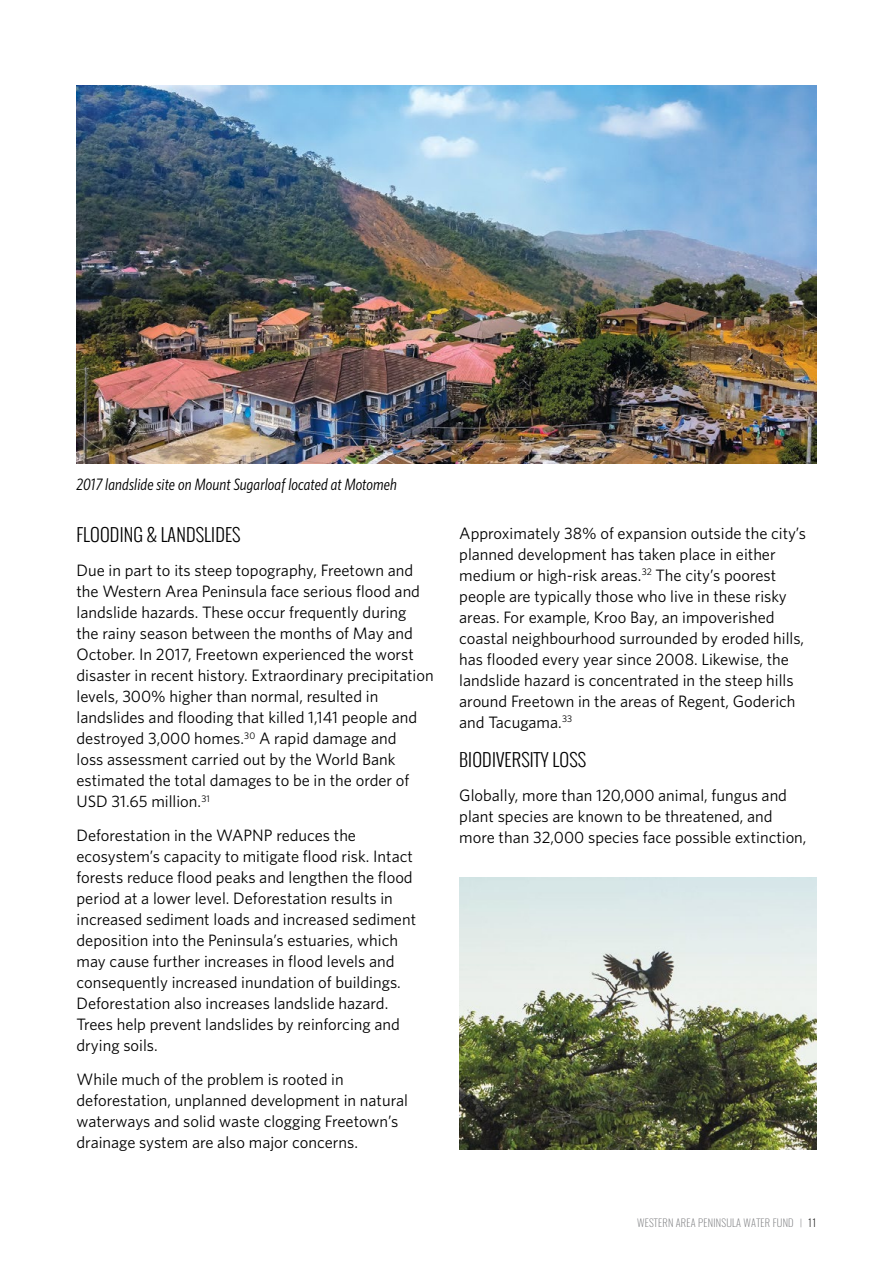
<style>
.page{position:relative;width:893px;height:1263px;background:#fff}
.page>*{position:absolute;margin:0;border:0;box-sizing:border-box;transform-origin:0 0}
.t1{font:300 18px "Oswald";letter-spacing:.01em;color:#000}
.t2{font:16.5px/21px "Whitney";color:#000}
.t3{font:italic 16.5px "Whitney Condensed";letter-spacing:.01em;color:#000}
.t4{font:200 10.5px "Oswald";letter-spacing:.02em;color:#77787b}
.s1{font-size:9px}
.s2{color:#000}
</style>
<div class="page">
<img style="left:459px;top:877px;width:357px;height:272px">
<img style="left:77px;top:85px;width:739px;height:379px">
<p class="t3" style="left:77px;top:474px;width:322px">2017 landslide site on Mount Sugarloaf located at Motomeh</p>
<p class="t1" style="left:77px;top:522px;width:166px">FLOODING &amp; LANDSLIDES</p>
<p class="t2" style="left:77px;top:559px;width:359px">Due in part to its steep topography, Freetown and the Western Area Peninsula face serious flood and landslide hazards. These occur frequently during<br>the rainy season between the months of May and October. In 2017, Freetown experienced the worst disaster in recent history. Extraordinary precipitation levels, 300% higher than normal, resulted in landslides and flooding that killed 1,141 people and destroyed 3,000 homes.<sup>30</sup> A rapid damage and<br>loss assessment carried out by the World Bank estimated the total damages to be in the order of USD 31.65 million.<sup>31</sup></p>
<p class="t2" style="left:77px;top:824px;width:341px">Deforestation in the WAPNP reduces the ecosystem’s capacity to mitigate flood risk. Intact forests reduce flood peaks and lengthen the flood period at a lower level. Deforestation results in increased sediment loads and increased sediment deposition into the Peninsula’s estuaries, which may cause further increases in flood levels and consequently increased inundation of buildings.<br>Deforestation also increases landslide hazard.<br>Trees help prevent landslides by reinforcing and drying soils.</p>
<p class="t2" style="left:77px;top:1068px;width:333px">While much of the problem is rooted in deforestation, unplanned development in natural waterways and solid waste clogging Freetown’s drainage system are also major concerns.</p>
<p class="t2" style="left:459px;top:522px;width:348px">Approximately 38% of expansion outside the city’s planned development has taken place in either medium or high-risk areas.<sup>32</sup> The city’s poorest people are typically those who live in these risky areas. For example, Kroo Bay, an impoverished coastal neighbourhood surrounded by eroded hills, has flooded every year since 2008. Likewise, the landslide hazard is concentrated in the steep hills around Freetown in the areas of Regent, Goderich and Tacugama.<sup>33</sup></p>
<p class="t1" style="left:459px;top:747px;width:128px">BIODIVERSITY LOSS</p>
<p class="t2" style="left:459px;top:784px;width:349px">Globally, more than 120,000 animal, fungus and plant species are known to be threatened, and more than 32,000 species face possible extinction,</p>
<p class="t4" style="left:637px;top:1216px;width:181px">WESTERN AREA PENINSULA WATER FUND <span class="s1">|</span> <span class="s2">11</span></p>
</div>
